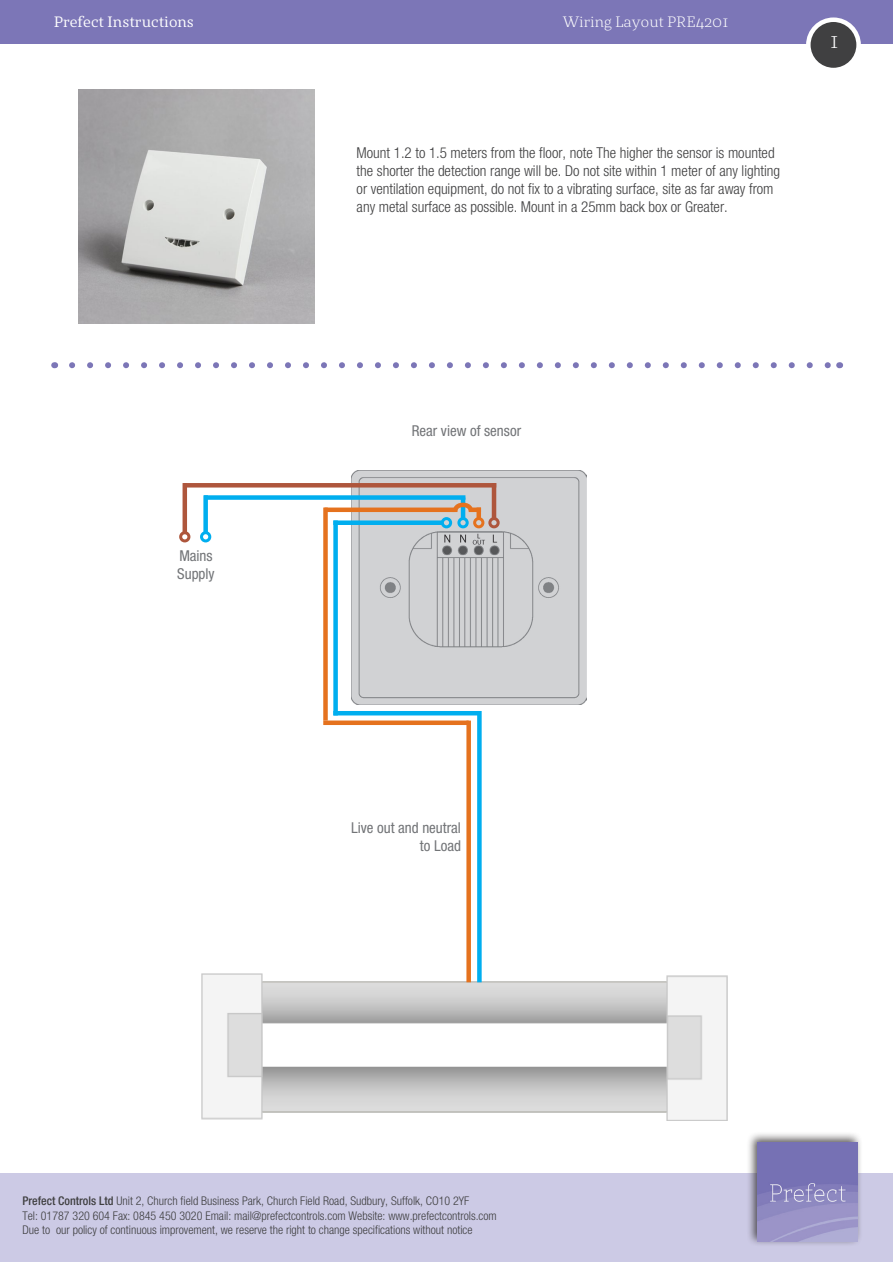
<style>
.page{position:relative;width:893px;height:1263px;background:#fff}
.page>*{position:absolute;margin:0;border:0;box-sizing:border-box;transform-origin:0 0}
.t1{font:300 21px "St Marie";color:#fff}
.t2{font:300 condensed 15px/18px "Helvetica Neue";color:#3e3e3f}
.t3{font:condensed 15px/18px "Helvetica Neue";color:#727477;text-align:right}
.t4{font:15px "St Marie";color:#fff}
.t5{font:300 15px "St Marie";color:#fff}
.t6{font:300 condensed 12px "Helvetica Neue";color:#3e3e3f}
.s1{font-weight:500}
</style>
<div class="page">
<img style="left:351px;top:470px;width:235px;height:235px">
<div style="left:0;top:1173px;width:893px;height:89px;background:#cccae5"></div>
<div style="left:0;top:0;width:893px;height:44px;background:#7c76b7"></div>
<div style="left:808px;top:20px;width:51px;height:50px;background:#404041;border-radius:50%"></div>
<div style="left:806px;top:17px;width:55px;height:55px;border:4px solid #fff;border-radius:50%"></div>
<div style="left:746px;top:1131px;width:117px;height:115px;background:#231f20;opacity:.75"></div>
<img style="left:757px;top:1142px;width:100px;height:99px">
<img style="left:78px;top:89px;width:236px;height:235px">
<svg style="left:72px;top:362px;width:758px;height:6px"></svg>
<div style="left:179px;top:531px;width:11px;height:11px;border:3px solid #ae563c;border-radius:50%"></div>
<div style="left:200px;top:531px;width:11px;height:11px;border:3px solid #00aeef;border-radius:50%"></div>
<div style="left:488px;top:517px;width:12px;height:11px;border:3px solid #ae563c;border-radius:50%"></div>
<div style="left:473px;top:517px;width:11px;height:11px;border:3px solid #e5721e;border-radius:50%"></div>
<div style="left:333px;top:520px;width:110px;height:5px;background:#00aeef"></div>
<img style="left:202px;top:974px;width:525px;height:146px">
<hr style="left:183px;top:483px;width:4px;height:51px;background:#ae563c">
<div style="left:457px;top:517px;width:12px;height:11px;border:3px solid #00aeef;border-radius:50%"></div>
<div style="left:441px;top:517px;width:11px;height:11px;border:3px solid #00aeef;border-radius:50%"></div>
<div style="left:323px;top:507px;width:5px;height:213px;background:#e5721e"></div>
<div style="left:323px;top:720px;width:146px;height:5px;background:#e5721e"></div>
<div style="left:466px;top:720px;width:5px;height:262px;background:#e5721e"></div>
<div style="left:333px;top:520px;width:5px;height:195px;background:#00aeef"></div>
<hr style="left:333px;top:711px;width:146px;height:4px;background:#00aeef">
<div style="left:477px;top:711px;width:5px;height:271px;background:#00aeef"></div>
<hr style="left:461px;top:497px;width:4px;height:22px;background:#00aeef">
<div style="left:476px;top:507px;width:5px;height:12px;background:#e5721e"></div>
<div style="left:324px;top:507px;width:133px;height:5px;background:#e5721e"></div>
<hr style="left:492px;top:483px;width:4px;height:36px;background:#ae563c">
<hr style="left:184px;top:483px;width:312px;height:4px;background:#ae563c">
<svg style="left:450px;top:500px;width:26px;height:16px"></svg>
<div style="left:204px;top:495px;width:261px;height:5px;background:#00aeef"></div>
<div style="left:203px;top:495px;width:5px;height:38px;background:#00aeef"></div>
<p class="t4" style="left:54px;top:12px;width:141px">Prefect Instructions</p>
<p class="t3" style="left:179px;top:547px;width:35px">Mains</p>
<p class="t3" style="left:177px;top:565px;width:39px">Supply</p>
<p class="t5" style="left:563px;top:13px;width:167px">Wiring Layout PRE4201</p>
<p class="t2" style="left:357px;top:143px;width:425px">Mount 1.2 to 1.5 meters from the floor, note The higher the sensor is mounted the shorter the detection range will be. Do not site within 1 meter of any lighting or ventilation equipment, do not fix to a vibrating surface, site as far away from any metal surface as possible. Mount in a 25mm back box or Greater.</p>
<p class="t1" style="left:830px;top:28px;width:10px">1</p>
<p class="t3" style="left:412px;top:422px;width:111px">Rear view of sensor</p>
<p class="t3" style="left:351px;top:819px;width:111px">Live out and neutral to Load</p>
<p class="t6" style="left:22px;top:1194px;width:448px"><span class="s1">Prefect Controls Ltd</span> Unit 2, Church field Business Park, Church Field Road, Sudbury, Suffolk, CO10 2YF</p>
<p class="t6" style="left:22px;top:1209px;width:476px">Tel: 01787 320 604 Fax: 0845 450 3020 Email: mail@prefectcontrols.com Website: www.prefectcontrols.com</p>
<p class="t6" style="left:22px;top:1223px;width:452px">Due to our policy of continuous improvement, we reserve the right to change specifications without notice</p>
</div>
